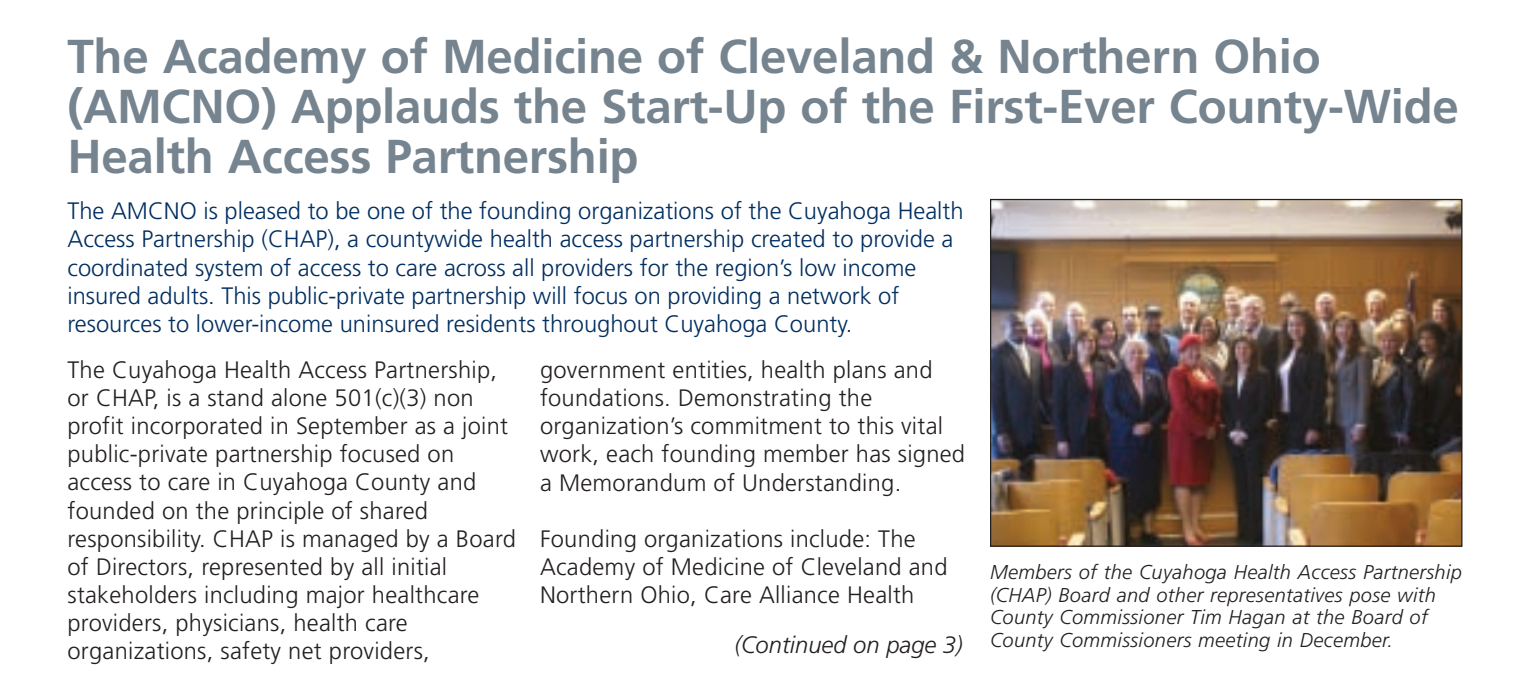
<style>
.page{position:relative;width:1530px;height:689px;background:#fff}
.page>*{position:absolute;margin:0;border:0;box-sizing:border-box;transform-origin:0 0}
.t1{font:700 47.5px/50px "Frutiger";letter-spacing:-.005em;color:#76848f}
.t2{font:300 23.75px/28px "Frutiger";letter-spacing:.01em;color:#231f20}
.t3{font:300 23.75px/28px "Frutiger";color:#002e60}
.t4{font:italic 300 23.75px "Frutiger";color:#231f20}
.t5{font:italic 300 20px/22.5px "Frutiger";letter-spacing:.015em;color:#231f20}
</style>
<div class="page">
<hr style="left:68px;top:0;width:922px;height:1px;background:#7f8daf">
<hr style="left:1012px;top:0;width:450px;height:1px;background:#bdc4cc">
<hr style="left:68px;top:688px;width:1394px;height:1px;background:#002e60">
<img style="left:992px;top:201px;width:468px;height:343px">
<h1 class="t1" style="left:68px;top:35px;width:1393px">The Academy of Medicine of Cleveland &amp; Northern Ohio (AMCNO) Applauds the Start-Up of the First-Ever County-Wide<br>Health Access Partnership</h1>
<p class="t3" style="left:68px;top:199px;width:898px">The AMCNO is pleased to be one of the founding organizations of the Cuyahoga Health Access Partnership (CHAP), a countywide health access partnership created to provide a coordinated system of access to care across all providers for the region’s low income insured adults. This public-private partnership will focus on providing a network of resources to lower-income uninsured residents throughout Cuyahoga County.</p>
<p class="t2" style="left:68px;top:357px;width:450px">The Cuyahoga Health Access Partnership, or CHAP, is a stand alone 501(c)(3) non profit incorporated in September as a joint public-private partnership focused on access to care in Cuyahoga County and founded on the principle of shared responsibility. CHAP is managed by a Board of Directors, represented by all initial stakeholders including major healthcare providers, physicians, health care organizations, safety net providers,</p>
<p class="t2" style="left:540px;top:357px;width:427px">government entities, health plans and foundations. Demonstrating the organization’s commitment to this vital work, each founding member has signed a Memorandum of Understanding.</p>
<p class="t2" style="left:540px;top:526px;width:409px">Founding organizations include: The<br>Academy of Medicine of Cleveland and<br>Northern Ohio, Care Alliance Health</p>
<p class="t4" style="left:735px;top:635px;width:230px">(Continued on page 3)</p>
<p class="t5" style="left:990px;top:562px;width:473px">Members of the Cuyahoga Health Access Partnership (CHAP) Board and other representatives pose with County Commissioner Tim Hagan at the Board of County Commissioners meeting in December.</p>
</div>
